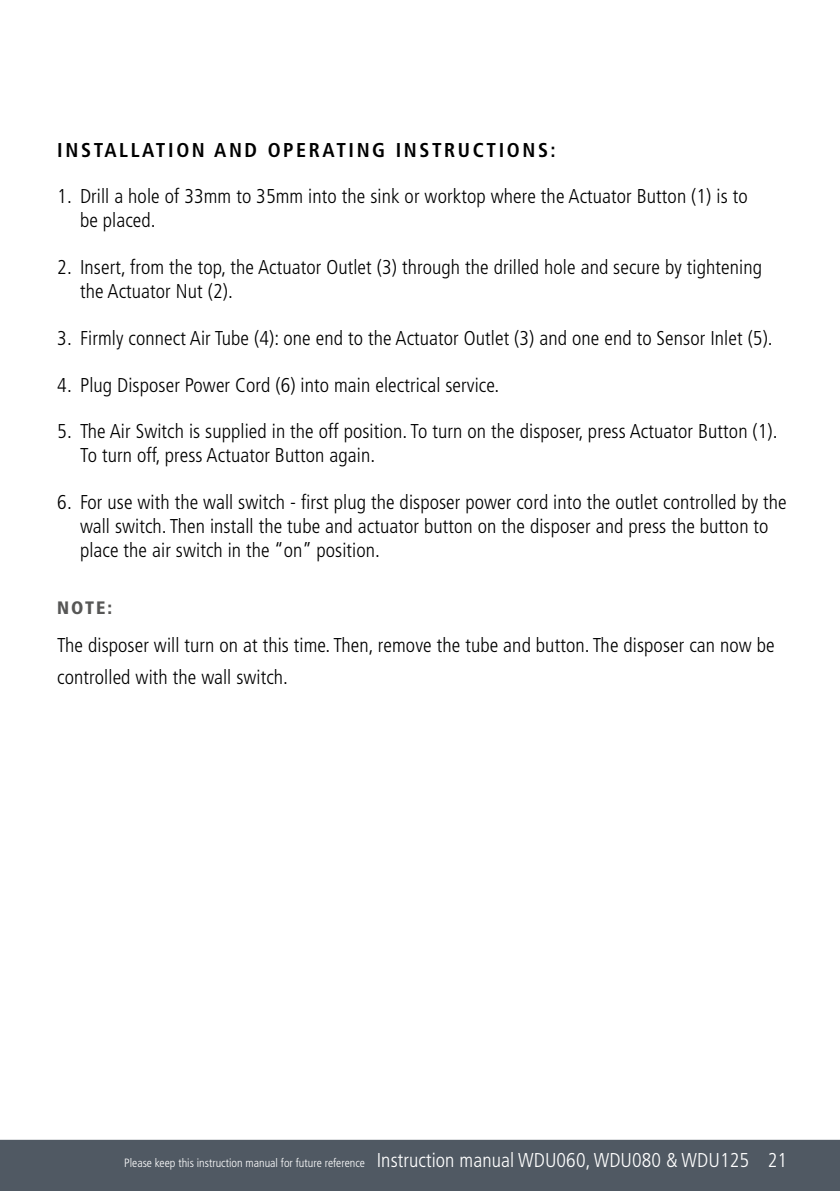
<style>
.page{position:relative;width:840px;height:1191px;background:#fff}
.page>*{position:absolute;margin:0;border:0;box-sizing:border-box;transform-origin:0 0}
.t1{font:300 condensed 20px/24px "Frutiger";letter-spacing:.005em;color:#000}
.t2{font:700 condensed 20px "Frutiger";letter-spacing:.13em;color:#000}
.t3{font:900 condensed 18px "Frutiger";color:#575756}
.t4{font:300 condensed 12px "Frutiger";color:#fff}
.s1{font-size:20px}
</style>
<div class="page">
<div style="left:0;top:1139px;width:839px;height:52px;background:#505963"></div>
<p class="t2" style="left:57px;top:142px;width:499px">INSTALLATION AND OPERATING INSTRUCTIONS:</p>
<p class="t1" style="left:80px;top:186px;width:668px;text-indent:-23px">1. Drill a hole of 33mm to 35mm into the sink or worktop where the Actuator Button (1) is to be placed.</p>
<p class="t1" style="left:80px;top:257px;width:683px;text-indent:-23px">2. Insert, from the top, the Actuator Outlet (3) through the drilled hole and secure by tightening the Actuator Nut (2).</p>
<p class="t1" style="left:57px;top:327px;width:716px">3. Firmly connect Air Tube (4): one end to the Actuator Outlet (3) and one end to Sensor Inlet (5).</p>
<p class="t1" style="left:57px;top:374px;width:443px">4. Plug Disposer Power Cord (6) into main electrical service.</p>
<p class="t1" style="left:80px;top:421px;width:698px;text-indent:-23px">5. The Air Switch is supplied in the off position. To turn on the disposer, press Actuator Button (1).<br>To turn off, press Actuator Button again.</p>
<p class="t1" style="left:80px;top:491px;width:708px;text-indent:-23px">6. For use with the wall switch - first plug the disposer power cord into the outlet controlled by the wall switch. Then install the tube and actuator button on the disposer and press the button to place the air switch in the “on” position.</p>
<p class="t3" style="left:57px;top:600px;width:56px">NOTE:</p>
<p class="t1" style="left:57px;top:630px;width:718px;line-height:32px">The disposer will turn on at this time. Then, remove the tube and button. The disposer can now be controlled with the wall switch.</p>
<p class="t4" style="left:124px;top:1157px;width:664px">Please keep this instruction manual for future reference <span class="s1">Instruction manual WDU060, WDU080 &amp; WDU125 21</span></p>
</div>
